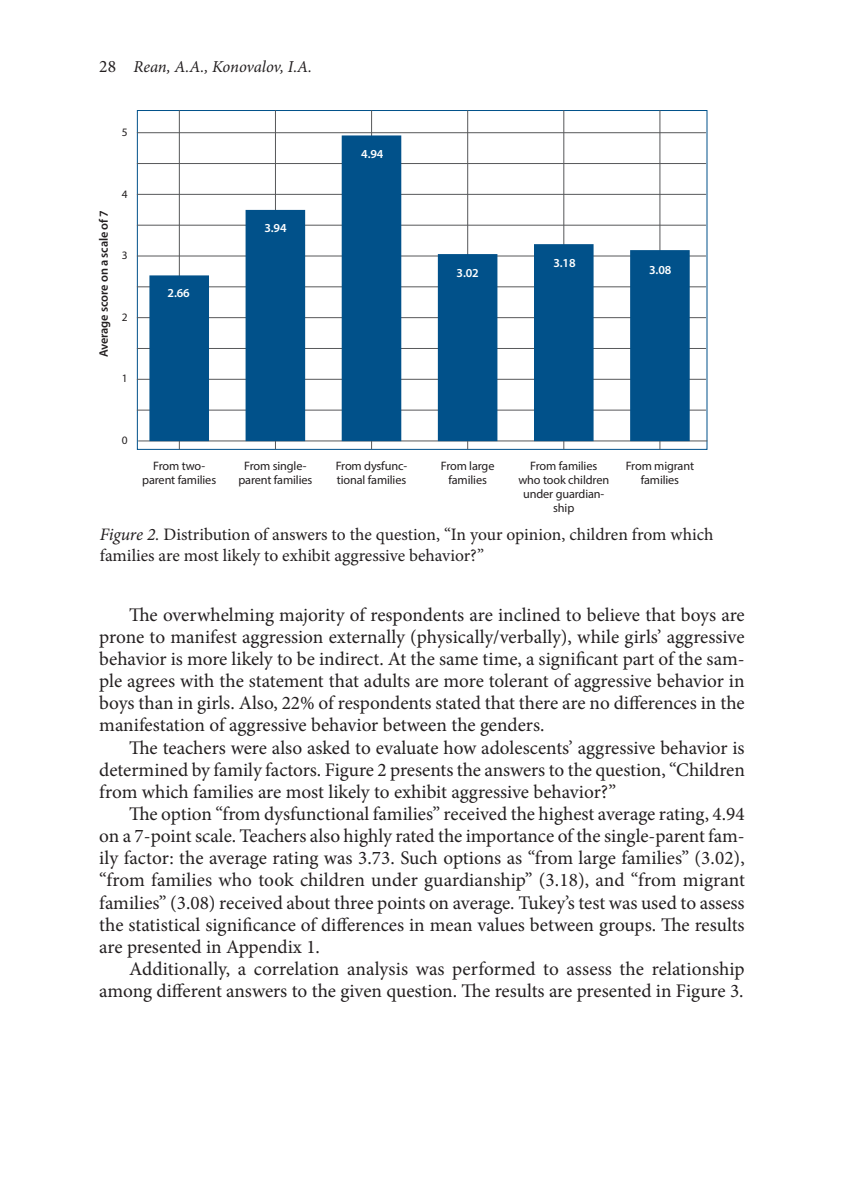
<style>
.page{position:relative;width:844px;height:1191px;background:#fff}
.page>*{position:absolute;margin:0;border:0;box-sizing:border-box;transform-origin:0 0}
.t1{font:19.25px/22.1px "Minion Pro";color:#231f20;text-align:justify}
.t2{font:17.5px/21px "Minion Pro";letter-spacing:-.005em;color:#231f20}
.t3{font:italic 16.62px "Minion Pro";letter-spacing:-.01em;color:#231f20}
.t4{font:12.25px/14px "Myriad Pro";letter-spacing:-.01em;color:#231f20;text-align:center}
.t5{font:600 12.25px "Myriad Pro";letter-spacing:-.01em;color:#fff}
.t6{font:600 12.25px "Myriad Pro";letter-spacing:-.01em;color:#231f20}
.t7{font:11.38px "Myriad Pro";color:#231f20}
.s1{font-style:normal;font-size:17.5px}
.s2{font-style:italic}
</style>
<div class="page">
<div style="left:137px;top:110px;width:570px;height:339px;background:#fff;border:1px solid #01518a"></div>
<hr style="left:563px;top:110px;width:1px;height:339px;background:#57585a">
<hr style="left:275px;top:110px;width:1px;height:339px;background:#57585a">
<hr style="left:179px;top:110px;width:1px;height:339px;background:#57585a">
<hr style="left:659px;top:110px;width:1px;height:339px;background:#57585a">
<hr style="left:467px;top:110px;width:1px;height:339px;background:#57585a">
<hr style="left:371px;top:110px;width:1px;height:339px;background:#57585a">
<hr style="left:137px;top:163px;width:568px;height:1px;background:#57585a">
<hr style="left:137px;top:132px;width:568px;height:1px;background:#57585a">
<hr style="left:137px;top:256px;width:568px;height:1px;background:#57585a">
<hr style="left:137px;top:348px;width:568px;height:1px;background:#57585a">
<hr style="left:137px;top:194px;width:568px;height:1px;background:#57585a">
<hr style="left:137px;top:286px;width:568px;height:1px;background:#57585a">
<hr style="left:137px;top:379px;width:568px;height:1px;background:#57585a">
<hr style="left:137px;top:225px;width:568px;height:1px;background:#57585a">
<hr style="left:137px;top:317px;width:568px;height:1px;background:#57585a">
<hr style="left:137px;top:410px;width:568px;height:1px;background:#57585a">
<hr style="left:138px;top:440px;width:568px;height:1px;background:#57585a">
<div style="left:149px;top:275px;width:60px;height:166px;background:#01518a;border:2px solid #01518a"></div>
<div style="left:341px;top:135px;width:60px;height:306px;background:#01518a;border:2px solid #01518a"></div>
<div style="left:534px;top:244px;width:59px;height:197px;background:#01518a"></div>
<div style="left:245px;top:210px;width:60px;height:231px;background:#01518a;border:2px solid #01518a"></div>
<div style="left:438px;top:254px;width:59px;height:187px;background:#01518a"></div>
<div style="left:630px;top:250px;width:59px;height:191px;background:#01518a;border:2px solid #01518a"></div>
<p class="t3" style="left:99px;top:56px;width:214px"><span class="s1">28</span> Rean, A.A., Konovalov, I.A.</p>
<p class="t7" style="left:122px;top:125px;width:7px">5</p>
<p class="t6" style="left:96px;top:357px;width:149px;rotate:-90deg">Average score on a scale of 7</p>
<p class="t7" style="left:122px;top:187px;width:7px">4</p>
<p class="t7" style="left:122px;top:248px;width:7px">3</p>
<p class="t7" style="left:122px;top:310px;width:7px">2</p>
<p class="t7" style="left:122px;top:371px;width:7px">1</p>
<p class="t5" style="left:167px;top:285px;width:24px">2.66</p>
<p class="t5" style="left:264px;top:220px;width:24px">3.94</p>
<p class="t5" style="left:361px;top:146px;width:24px">4.94</p>
<p class="t5" style="left:553px;top:255px;width:24px">3.18</p>
<p class="t5" style="left:456px;top:265px;width:24px">3.02</p>
<p class="t5" style="left:649px;top:262px;width:24px">3.08</p>
<p class="t7" style="left:122px;top:433px;width:7px">0</p>
<p class="t4" style="left:142px;top:458px;width:75px">From two&shy;parent families</p>
<p class="t4" style="left:238px;top:458px;width:75px">From single&shy;parent families</p>
<p class="t4" style="left:335px;top:458px;width:73px;text-align:left">From dysfunc&shy;tional families</p>
<p class="t4" style="left:440px;top:458px;width:55px">From large families</p>
<p class="t4" style="left:518px;top:458px;width:92px">From families who took children under guardian&shy;ship</p>
<p class="t4" style="left:625px;top:458px;width:70px">From migrant families</p>
<p class="t2" style="left:100px;top:524px;width:615px"><span class="s2">Figure 2.</span> Distribution of answers to the question, “In your opinion, children from which families are most likely to exhibit aggressive behavior?”</p>
<p class="t1" style="left:99px;top:603px;width:646px;text-indent:30px">The overwhelming majority of respondents are inclined to believe that boys are prone to manifest aggression externally (physically/verbally), while girls’ aggressive behavior is more likely to be indirect. At the same time, a significant part of the sam&shy;ple agrees with the statement that adults are more tolerant of aggressive behavior in boys than in girls. Also, 22% of respondents stated that there are no differences in the manifestation of aggressive behavior between the genders.</p>
<p class="t1" style="left:99px;top:736px;width:647px;text-indent:30px">The teachers were also asked to evaluate how adolescents’ aggressive behavior is determined by family factors. Figure 2 presents the answers to the question, “Children from which families are most likely to exhibit aggressive behavior?”</p>
<p class="t1" style="left:99px;top:803px;width:647px;text-indent:30px">The option “from dysfunctional families” received the highest average rating, 4.94 on a 7-point scale. Teachers also highly rated the importance of the single-parent fam&shy;ily factor: the average rating was 3.73. Such options as “from large families” (3.02), “from families who took children under guardianship” (3.18), and “from migrant families” (3.08) received about three points on average. Tukey’s test was used to assess the statistical significance of differences in mean values between groups. The results are presented in Appendix 1.</p>
<p class="t1" style="left:99px;top:958px;width:646px;text-align:right">Additionally, a correlation analysis was performed to assess the relationship among different answers to the given question. The results are presented in Figure 3.</p>
</div>
